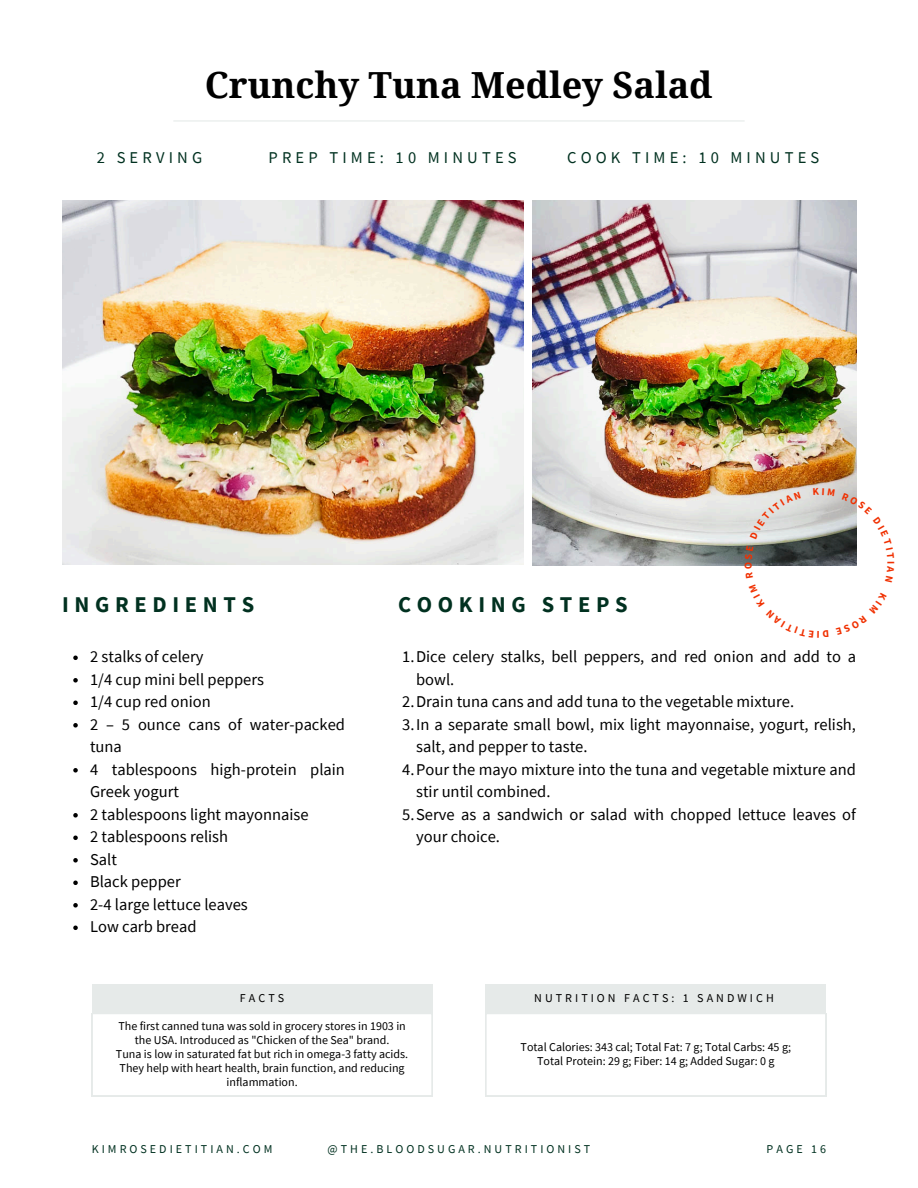
<style>
.page{position:relative;width:918px;height:1188px;background:#fff}
.page>*{position:absolute;margin:0;border:0;box-sizing:border-box;transform-origin:0 0}
.t1{font:700 36px "Droid Serif";color:#000}
.t2{font:700 22.5px "Source Sans Pro";letter-spacing:.25em;color:#013120}
.t3{font:16.5px/22.5px "Source Sans Pro";color:#000}
.t4{font:16.5px "Source Sans Pro";letter-spacing:.25em;color:#013120}
.t5{font:12px/14px "Source Sans Pro";color:#000;text-align:center}
.t6{font:12px "Source Sans Pro";letter-spacing:.25em;color:#013120}
.t7{font:12px "Source Sans Pro";letter-spacing:.25em;color:#000}
.t8{font:700 10.35px "Source Sans Pro";color:#f03000}
</style>
<div class="page">
<svg style="left:73px;top:656px;width:5px;height:4px"></svg>
<svg style="left:73px;top:678px;width:5px;height:5px"></svg>
<svg style="left:73px;top:701px;width:5px;height:4px"></svg>
<svg style="left:73px;top:723px;width:5px;height:5px"></svg>
<svg style="left:73px;top:768px;width:5px;height:5px"></svg>
<svg style="left:73px;top:813px;width:5px;height:5px"></svg>
<svg style="left:73px;top:836px;width:5px;height:4px"></svg>
<svg style="left:73px;top:858px;width:5px;height:5px"></svg>
<svg style="left:73px;top:881px;width:5px;height:4px"></svg>
<svg style="left:73px;top:903px;width:5px;height:5px"></svg>
<svg style="left:73px;top:926px;width:5px;height:4px"></svg>
<div style="left:92px;top:985px;width:340px;height:28px;background:#e6eae9"></div>
<svg style="left:92px;top:1013px;width:340px;height:83px"></svg>
<div style="left:486px;top:985px;width:340px;height:28px;background:#e6eae9"></div>
<svg style="left:486px;top:1013px;width:340px;height:83px"></svg>
<hr style="left:173px;top:120px;width:572px;height:2px;background:#e6eae9">
<img style="left:532px;top:201px;width:324px;height:364px">
<img style="left:62px;top:200px;width:461px;height:365px">
<svg style="left:745px;top:545px;width:9px;height:21px"></svg>
<svg style="left:750px;top:491px;width:51px;height:48px;background:#dddddb"></svg>
<svg style="left:813px;top:488px;width:22px;height:9px"></svg>
<svg style="left:842px;top:492px;width:15px;height:66px"></svg>
<h1 class="t1" style="left:205px;top:65px;width:509px">Crunchy Tuna Medley Salad</h1>
<p class="t4" style="left:97px;top:147px;width:107px">2 SERVING</p>
<p class="t4" style="left:269px;top:147px;width:250px">PREP TIME: 10 MINUTES</p>
<p class="t4" style="left:567px;top:147px;width:254px">COOK TIME: 10 MINUTES</p>
<p class="t2" style="left:62px;top:590px;width:194px">INGREDIENTS</p>
<h3 class="t3" style="left:90px;top:645px;width:115px">2 stalks of celery</h3>
<h3 class="t3" style="left:90px;top:668px;width:175px">1/4 cup mini bell peppers</h3>
<h3 class="t3" style="left:90px;top:690px;width:122px">1/4 cup red onion</h3>
<p class="t3" style="left:90px;top:713px;width:256px">2 – 5 ounce cans of water-packed tuna</p>
<p class="t3" style="left:90px;top:758px;width:256px">4 tablespoons high-protein plain<br>Greek yogurt</p>
<p class="t3" style="left:90px;top:803px;width:220px">2 tablespoons light mayonnaise</p>
<h2 class="t3" style="left:90px;top:825px;width:140px">2 tablespoons relish</h2>
<h2 class="t3" style="left:90px;top:848px;width:28px">Salt</h2>
<p class="t3" style="left:90px;top:870px;width:92px">Black pepper</p>
<p class="t3" style="left:90px;top:893px;width:159px">2-4 large lettuce leaves</p>
<p class="t3" style="left:90px;top:915px;width:108px">Low carb bread</p>
<p class="t2" style="left:398px;top:590px;width:231px">COOKING STEPS</p>
<p class="t3" style="left:416px;top:645px;width:441px;text-indent:-14px">1.Dice celery stalks, bell peppers, and red onion and add to a bowl.</p>
<p class="t3" style="left:402px;top:690px;width:394px">2.Drain tuna cans and add tuna to the vegetable mixture.</p>
<p class="t3" style="left:416px;top:713px;width:441px;text-indent:-14px">3.In a separate small bowl, mix light mayonnaise, yogurt, relish, salt, and pepper to taste.</p>
<p class="t3" style="left:416px;top:758px;width:441px;text-indent:-14px">4.Pour the mayo mixture into the tuna and vegetable mixture and stir until combined.</p>
<p class="t3" style="left:416px;top:803px;width:441px;text-indent:-14px">5.Serve as a sandwich or salad with chopped lettuce leaves of your choice.</p>
<p class="t5" style="left:240px;top:991px;width:46px">FACTS</p>
<p class="t5" style="left:116px;top:1018px;width:294px">The first canned tuna was sold in grocery stores in 1903 in the USA. Introduced as "Chicken of the Sea" brand.<br>Tuna is low in saturated fat but rich in omega-3 fatty acids.<br>They help with heart health, brain function, and reducing inflammation.</p>
<h5 class="t7" style="left:534px;top:990px;width:241px">NUTRITION FACTS: 1 SANDWICH</h5>
<p class="t5" style="left:521px;top:1040px;width:272px">Total Calories: 343 cal; Total Fat: 7 g; Total Carbs: 45 g;<br>Total Protein: 29 g; Fiber: 14 g; Added Sugar: 0 g</p>
<p class="t6" style="left:92px;top:1141px;width:182px">KIMROSEDIETITIAN.COM</p>
<p class="t6" style="left:328px;top:1141px;width:264px">@THE.BLOODSUGAR.NUTRITIONIST</p>
<p class="t6" style="left:767px;top:1141px;width:61px">PAGE 16</p>
<p class="t8" style="left:898px;top:561px;width:5px;rotate:90deg">I</p>
</div>
